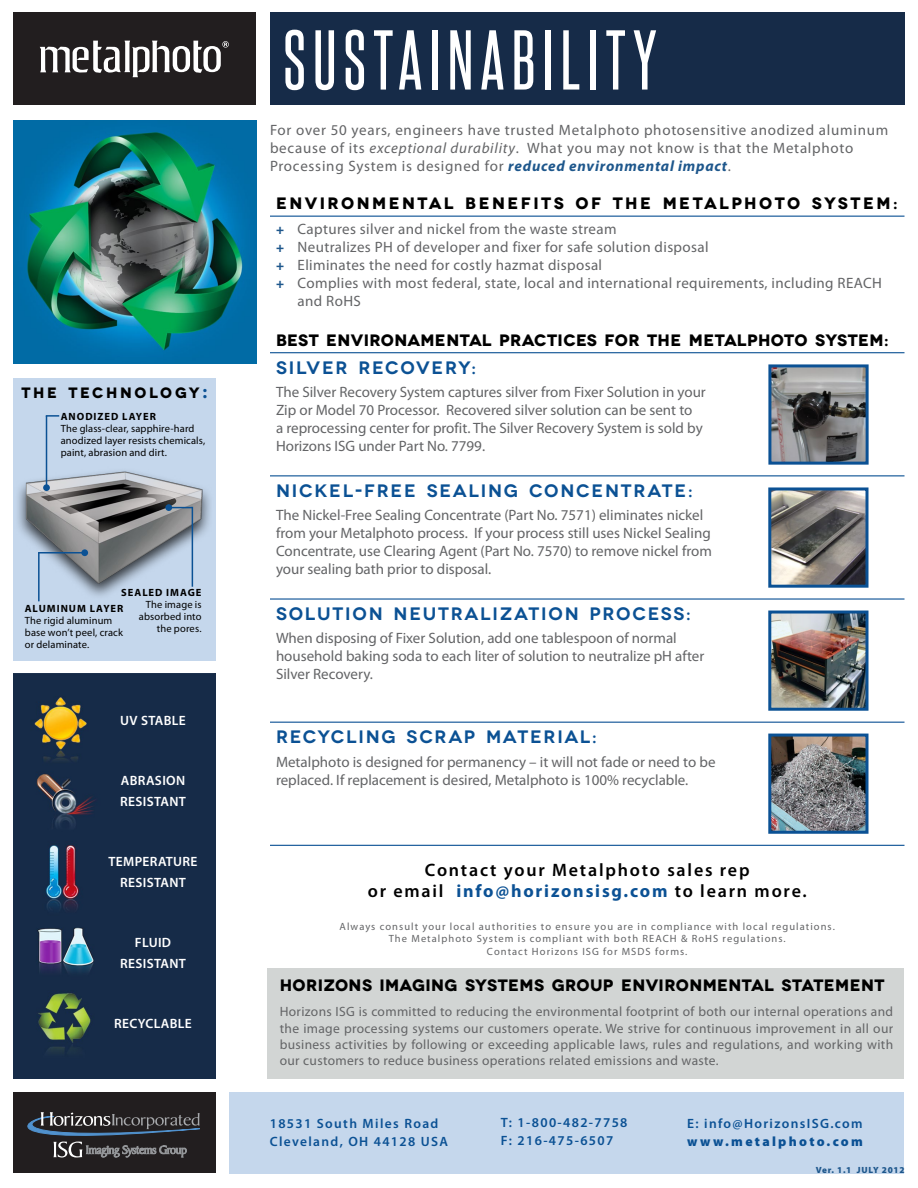
<style>
.page{position:relative;width:918px;height:1188px;background:#fff}
.page>*{position:absolute;margin:0;border:0;box-sizing:border-box;transform-origin:0 0}
.t1{font:72px "Steelfish Rg";letter-spacing:.1em;color:#fff}
.t2{font:600 18px "Novecentowide";letter-spacing:.1em;color:#0b5194}
.t3{font:600 18px/21.6px "Myriad Pro";letter-spacing:.1em;color:#000;text-align:center}
.t4{font:700 16.5px "Novecentowide";letter-spacing:.025em;color:#000}
.t5{font:700 16.5px "Novecentowide";letter-spacing:.15em;color:#000}
.t6{font:15px/18px "Myriad Pro";color:#636466}
.t7{font:15px "Myriad Pro";letter-spacing:.025em;color:#636466}
.t8{font:15px/18px "Myriad Pro";letter-spacing:.05em;color:#636466}
.t9{font:700 15px "Novecentowide";letter-spacing:.175em;color:#000}
.t10{font:13.5px/16.2px "Myriad Pro";letter-spacing:.025em;color:#636466;text-align:justify}
.t11{font:600 13.5px/18px "Myriad Pro";letter-spacing:.1em;color:#0b5194}
.t12{font:600 13.5px/20.2px "Myriad Pro";letter-spacing:.025em;color:#fff;text-align:center}
.t13{font:900 13.5px "Myriad Pro";letter-spacing:.17em;color:#0b5194}
.t14{font:10.5px/12.6px "Myriad Pro";letter-spacing:.1em;color:#636466;text-align:center}
.t15{font:10.5px/12px "Myriad Pro";letter-spacing:.01em;color:#000}
.t16{font:700 10.5px "Myriad Pro";letter-spacing:.095em;color:#000}
.t17{font:900 9px "Myriad Pro";letter-spacing:.075em;color:#1e578c}
.s1{font-size:21px;color:#0b5194}
.s2{font-style:italic}
.s3{font-weight:700;font-style:italic;color:#1e578c}
.s4{font-weight:900;font-size:13.5px;color:#1e578c}
.s5{font-weight:700;color:#0b5194}
</style>
<div class="page">
<div style="left:14px;top:378px;width:202px;height:282px;background:#c5d7ec"></div>
<img style="left:18px;top:466px;width:192px;height:130px">
<hr style="left:38px;top:552px;width:47px;height:2px;background:#0b5194">
<hr style="left:38px;top:553px;width:2px;height:48px;background:#0b5194">
<div style="left:165px;top:504px;width:7px;height:7px;background:#0b5194;border-radius:50%"></div>
<div style="left:81px;top:549px;width:7px;height:7px;background:#0b5194;border-radius:50%"></div>
<div style="left:43px;top:484px;width:7px;height:7px;background:#0b5194;border-radius:50%"></div>
<img style="left:14px;top:674px;width:202px;height:405px">
<img style="left:14px;top:120px;width:242px;height:243px">
<div style="left:270px;top:12px;width:634px;height:93px;background:#162b48"></div>
<div style="left:230px;top:1092px;width:674px;height:81px;background:#c5d7ec"></div>
<div style="left:268px;top:969px;width:636px;height:110px;background:#d2d5d4"></div>
<div style="left:14px;top:12px;width:242px;height:93px;background:#221e1f"></div>
<div style="left:14px;top:1092px;width:202px;height:81px;background:#221e1f"></div>
<svg style="left:28px;top:1112px;width:172px;height:46px"></svg>
<svg style="left:40px;top:41px;width:189px;height:36px"></svg>
<hr style="left:270px;top:216px;width:634px;height:1px;background:#0b5194">
<hr style="left:270px;top:845px;width:459px;height:1px;background:#0b5194">
<hr style="left:729px;top:845px;width:175px;height:1px;background:#0b5194">
<hr style="left:729px;top:352px;width:175px;height:1px;background:#0b5194">
<hr style="left:270px;top:598px;width:459px;height:2px;background:#0b5194">
<hr style="left:729px;top:475px;width:175px;height:1px;background:#0b5194">
<hr style="left:270px;top:722px;width:459px;height:1px;background:#0b5194">
<hr style="left:270px;top:352px;width:459px;height:1px;background:#0b5194">
<hr style="left:729px;top:598px;width:175px;height:2px;background:#0b5194">
<hr style="left:270px;top:475px;width:459px;height:1px;background:#0b5194">
<hr style="left:729px;top:722px;width:175px;height:1px;background:#0b5194">
<img style="left:772px;top:615px;width:92px;height:92px">
<div style="left:768px;top:611px;width:100px;height:100px;border:3px solid #0b5194"></div>
<img style="left:772px;top:491px;width:92px;height:93px">
<div style="left:768px;top:487px;width:100px;height:101px;border:3px solid #0b5194"></div>
<img style="left:772px;top:368px;width:93px;height:93px">
<div style="left:768px;top:364px;width:101px;height:101px;border:3px solid #0b5194"></div>
<img style="left:772px;top:738px;width:92px;height:92px">
<div style="left:768px;top:734px;width:100px;height:100px;border:3px solid #0b5194"></div>
<svg style="left:46px;top:415px;width:13px;height:2px"></svg>
<hr style="left:46px;top:416px;width:1px;height:70px;background:#0b5194">
<svg style="left:172px;top:507px;width:20px;height:1px"></svg>
<hr style="left:192px;top:507px;width:1px;height:80px;background:#0b5194">
<p class="t9" style="left:21px;top:384px;width:188px">THE TECHNOLOGY<span class="s1">:</span></p>
<p class="t16" style="left:61px;top:410px;width:97px">ANODIZED LAYER</p>
<p class="t15" style="left:61px;top:423px;width:146px">The glass-clear, sapphire-hard anodized layer resists chemicals, paint, abrasion and dirt.</p>
<p class="t16" style="left:121px;top:586px;width:82px">SEALED IMAGE</p>
<p class="t15" style="left:139px;top:598px;width:64px;text-align:right">The image is absorbed into the pores.</p>
<p class="t16" style="left:25px;top:601px;width:100px">ALUMINUM LAYER</p>
<p class="t15" style="left:25px;top:614px;width:100px">The rigid aluminum base won’t peel, crack or delaminate.</p>
<p class="t12" style="left:120px;top:710px;width:67px">UV STABLE</p>
<p class="t12" style="left:120px;top:770px;width:67px;text-align:left">ABRASION<br>RESISTANT</p>
<p class="t12" style="left:109px;top:851px;width:91px">TEMPERATURE<br>RESISTANT</p>
<p class="t12" style="left:120px;top:932px;width:67px">FLUID<br>RESISTANT</p>
<p class="t12" style="left:114px;top:1013px;width:79px">RECYCLABLE</p>
<h1 class="t1" style="left:284px;top:16px;width:375px">SUSTAINABILITY</h1>
<p class="t8" style="left:270px;top:121px;width:620px">For over 50 years, engineers have trusted Metalphoto photosensitive anodized aluminum because of its <span class="s2">exceptional durability</span>. What you may not know is that the Metalphoto<br>Processing System is designed for <span class="s3">reduced environmental impact</span>.</p>
<p class="t5" style="left:276px;top:193px;width:623px">ENVIRONMENTAL BENEFITS OF THE METALPHOTO SYSTEM:</p>
<p class="t7" style="left:276px;top:220px;width:342px"><span class="s4">+</span> Captures silver and nickel from the waste stream</p>
<p class="t7" style="left:276px;top:238px;width:434px"><span class="s4">+</span> Neutralizes PH of developer and fixer for safe solution disposal</p>
<p class="t7" style="left:276px;top:256px;width:328px"><span class="s4">+</span> Eliminates the need for costly hazmat disposal</p>
<p class="t7" style="left:276px;top:274px;width:607px"><span class="s4">+</span> Complies with most federal, state, local and international requirements, including REACH</p>
<p class="t6" style="left:298px;top:292px;width:65px">and RoHS</p>
<p class="t4" style="left:276px;top:330px;width:614px">BEST ENVIRONAMENTAL PRACTICES FOR THE METALPHOTO SYSTEM:</p>
<p class="t2" style="left:276px;top:357px;width:202px">SILVER RECOVERY:</p>
<p class="t6" style="left:276px;top:383px;width:431px">The Silver Recovery System captures silver from Fixer Solution in your Zip or Model 70 Processor. Recovered silver solution can be sent to<br>a reprocessing center for profit. The Silver Recovery System is sold by Horizons ISG under Part No. 7799.</p>
<p class="t2" style="left:276px;top:480px;width:418px">NICKEL-FREE SEALING CONCENTRATE:</p>
<p class="t6" style="left:276px;top:506px;width:437px">The Nickel-Free Sealing Concentrate (Part No. 7571) eliminates nickel from your Metalphoto process. If your process still uses Nickel Sealing Concentrate, use Clearing Agent (Part No. 7570) to remove nickel from your sealing bath prior to disposal.</p>
<p class="t2" style="left:276px;top:603px;width:416px">SOLUTION NEUTRALIZATION PROCESS:</p>
<p class="t6" style="left:276px;top:629px;width:430px">When disposing of Fixer Solution, add one tablespoon of normal household baking soda to each liter of solution to neutralize pH after<br>Silver Recovery.</p>
<p class="t2" style="left:276px;top:726px;width:322px">RECYCLING SCRAP MATERIAL:</p>
<p class="t6" style="left:276px;top:752px;width:441px">Metalphoto is designed for permanency – it will not fade or need to be replaced. If replacement is desired, Metalphoto is 100% recyclable.</p>
<p class="t3" style="left:368px;top:859px;width:441px">Contact your Metalphoto sales rep<br>or email <span class="s5">info@horizonsisg.com</span> to learn more.</p>
<p class="t14" style="left:340px;top:920px;width:497px">Always consult your local authorities to ensure you are in compliance with local regulations.<br>The Metalphoto System is compliant with both REACH &amp; RoHS regulations.<br>Contact Horizons ISG for MSDS forms.</p>
<p class="t4" style="left:280px;top:975px;width:606px">HORIZONS IMAGING SYSTEMS GROUP ENVIRONMENTAL STATEMENT</p>
<p class="t10" style="left:280px;top:1003px;width:615px">Horizons ISG is committed to reducing the environmental footprint of both our internal operations and the image processing systems our customers operate. We strive for continuous improvement in all our business activities by following or exceeding applicable laws, rules and regulations, and working with our customers to reduce business operations related emissions and waste.</p>
<p class="t11" style="left:270px;top:1114px;width:180px">18531 South Miles Road<br>Cleveland, OH 44128 USA</p>
<p class="t11" style="left:501px;top:1113px;width:128px">T: 1-800-482-7758<br>F: 216-475-6507</p>
<p class="t11" style="left:687px;top:1114px;width:177px">E: info@HorizonsISG.com</p>
<p class="t13" style="left:687px;top:1132px;width:177px">www.metalphoto.com</p>
<p class="t17" style="left:816px;top:1164px;width:90px">Ver. 1.1 JULY 2012</p>
</div>
